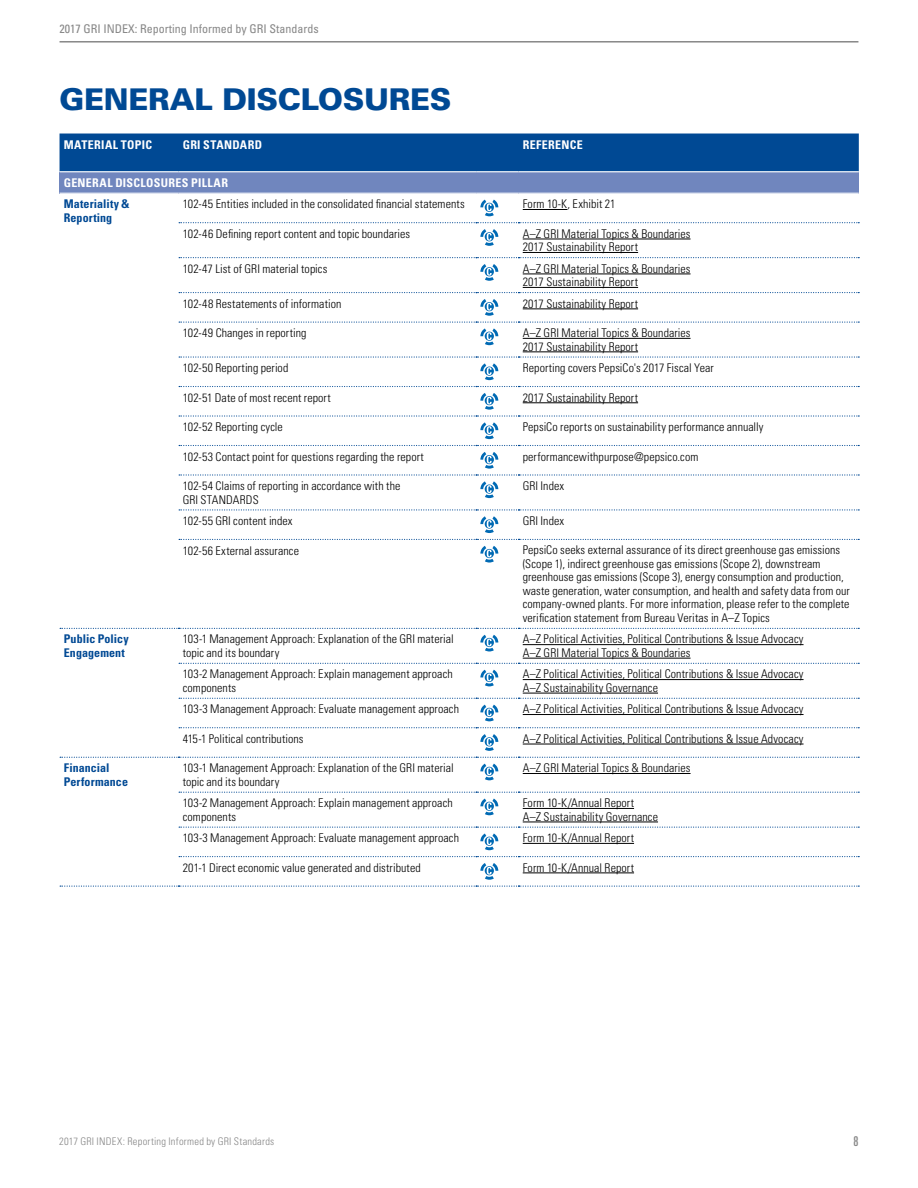
<style>
.page{position:relative;width:918px;height:1188px;background:#fff}
.page>*{position:absolute;margin:0;border:0;box-sizing:border-box;transform-origin:0 0}
.t1{font:900 30px "Univers LT Std";letter-spacing:-.01em;color:#004994}
.t2{font:ultra-condensed 13.5px "Univers LT Std";color:#878787}
.t3{font:300 condensed 12px/13.5px "Univers LT Std";letter-spacing:.005em;color:#000}
.t4{font:700 condensed 12px/13.5px "Univers LT Std";letter-spacing:.005em;color:#004994}
.t5{font:700 condensed 12px "Univers LT Std";letter-spacing:.025em;color:#fff}
.t6{font:condensed 12px "Univers LT Std";color:#878787}
.t7{font:300 condensed 10.5px "Univers LT Std";letter-spacing:.02em;color:#878787}
</style>
<div class="page">
<div style="left:60px;top:134px;width:799px;height:37px;background:#004994"></div>
<div style="left:60px;top:172px;width:799px;height:21px;background:#7086be"></div>
<svg style="left:179px;top:222px;width:680px;height:1px"></svg>
<svg style="left:179px;top:257px;width:680px;height:1px"></svg>
<svg style="left:179px;top:292px;width:680px;height:1px"></svg>
<svg style="left:179px;top:386px;width:680px;height:1px"></svg>
<svg style="left:179px;top:445px;width:680px;height:1px"></svg>
<svg style="left:179px;top:539px;width:680px;height:1px"></svg>
<svg style="left:179px;top:663px;width:680px;height:1px"></svg>
<svg style="left:179px;top:698px;width:680px;height:1px"></svg>
<svg style="left:179px;top:727px;width:680px;height:1px"></svg>
<svg style="left:179px;top:792px;width:680px;height:1px"></svg>
<svg style="left:179px;top:827px;width:680px;height:1px"></svg>
<svg style="left:179px;top:856px;width:680px;height:1px"></svg>
<svg style="left:60px;top:628px;width:799px;height:1px"></svg>
<svg style="left:60px;top:757px;width:799px;height:1px"></svg>
<svg style="left:60px;top:886px;width:799px;height:1px"></svg>
<svg style="left:480px;top:200px;width:18px;height:16px"></svg>
<hr style="left:523px;top:209px;width:44px;height:1px;background:#000">
<svg style="left:480px;top:229px;width:18px;height:17px"></svg>
<hr style="left:523px;top:239px;width:168px;height:1px;background:#000">
<hr style="left:523px;top:252px;width:115px;height:1px;background:#000">
<svg style="left:480px;top:264px;width:18px;height:17px"></svg>
<hr style="left:523px;top:274px;width:168px;height:1px;background:#000">
<hr style="left:523px;top:287px;width:115px;height:1px;background:#000">
<svg style="left:480px;top:299px;width:18px;height:17px"></svg>
<hr style="left:523px;top:309px;width:115px;height:1px;background:#000">
<svg style="left:179px;top:322px;width:680px;height:23px"></svg>
<hr style="left:523px;top:338px;width:168px;height:1px;background:#000">
<hr style="left:523px;top:352px;width:115px;height:1px;background:#000">
<svg style="left:179px;top:356px;width:680px;height:24px"></svg>
<svg style="left:179px;top:393px;width:680px;height:46px"></svg>
<svg style="left:179px;top:452px;width:680px;height:46px"></svg>
<svg style="left:179px;top:509px;width:680px;height:24px"></svg>
<svg style="left:480px;top:546px;width:18px;height:17px"></svg>
<svg style="left:480px;top:635px;width:18px;height:16px"></svg>
<hr style="left:523px;top:644px;width:281px;height:1px;background:#000">
<hr style="left:523px;top:658px;width:168px;height:1px;background:#000">
<svg style="left:480px;top:670px;width:18px;height:16px"></svg>
<hr style="left:523px;top:679px;width:281px;height:1px;background:#000">
<hr style="left:523px;top:693px;width:135px;height:1px;background:#000">
<svg style="left:480px;top:705px;width:18px;height:16px"></svg>
<hr style="left:523px;top:714px;width:281px;height:1px;background:#000">
<svg style="left:480px;top:734px;width:18px;height:17px"></svg>
<hr style="left:523px;top:744px;width:281px;height:1px;background:#000">
<svg style="left:480px;top:764px;width:18px;height:16px"></svg>
<hr style="left:523px;top:773px;width:168px;height:1px;background:#000">
<svg style="left:480px;top:799px;width:18px;height:16px"></svg>
<hr style="left:523px;top:808px;width:111px;height:1px;background:#000">
<hr style="left:523px;top:822px;width:135px;height:1px;background:#000">
<svg style="left:480px;top:834px;width:18px;height:16px"></svg>
<hr style="left:523px;top:843px;width:111px;height:1px;background:#000">
<svg style="left:480px;top:863px;width:18px;height:17px"></svg>
<hr style="left:523px;top:873px;width:111px;height:1px;background:#000">
<hr style="left:60px;top:41px;width:798px;height:2px;background:#878787">
<p class="t6" style="left:60px;top:21px;width:261px">2017 GRI INDEX: Reporting Informed by GRI Standards</p>
<h1 class="t1" style="left:60px;top:80px;width:394px">GENERAL DISCLOSURES</h1>
<p class="t5" style="left:64px;top:137px;width:90px">MATERIAL TOPIC</p>
<p class="t5" style="left:183px;top:137px;width:81px">GRI STANDARD</p>
<p class="t5" style="left:523px;top:137px;width:62px">REFERENCE</p>
<p class="t5" style="left:64px;top:175px;width:166px">GENERAL DISCLOSURES PILLAR</p>
<p class="t4" style="left:64px;top:197px;width:67px">Materiality &amp;<br>Reporting</p>
<p class="t3" style="left:183px;top:197px;width:284px">102-45 Entities included in the consolidated financial statements</p>
<p class="t3" style="left:523px;top:197px;width:94px">Form 10-K, Exhibit 21</p>
<p class="t3" style="left:183px;top:227px;width:229px">102-46 Defining report content and topic boundaries</p>
<p class="t3" style="left:523px;top:227px;width:169px">A–Z GRI Material Topics &amp; Boundaries<br>2017 Sustainability Report</p>
<p class="t3" style="left:183px;top:262px;width:146px">102-47 List of GRI material topics</p>
<p class="t3" style="left:523px;top:262px;width:169px">A–Z GRI Material Topics &amp; Boundaries<br>2017 Sustainability Report</p>
<p class="t3" style="left:183px;top:297px;width:160px">102-48 Restatements of information</p>
<p class="t3" style="left:523px;top:297px;width:117px">2017 Sustainability Report</p>
<p class="t3" style="left:183px;top:326px;width:125px">102-49 Changes in reporting</p>
<p class="t3" style="left:523px;top:326px;width:169px">A–Z GRI Material Topics &amp; Boundaries<br>2017 Sustainability Report</p>
<p class="t3" style="left:183px;top:361px;width:107px">102-50 Reporting period</p>
<p class="t3" style="left:523px;top:361px;width:193px">Reporting covers PepsiCo's 2017 Fiscal Year</p>
<p class="t3" style="left:183px;top:391px;width:150px">102-51 Date of most recent report</p>
<p class="t3" style="left:523px;top:391px;width:117px">2017 Sustainability Report</p>
<p class="t3" style="left:183px;top:420px;width:102px">102-52 Reporting cycle</p>
<p class="t3" style="left:523px;top:420px;width:242px">PepsiCo reports on sustainability performance annually</p>
<p class="t3" style="left:183px;top:450px;width:243px">102-53 Contact point for questions regarding the report</p>
<p class="t3" style="left:523px;top:450px;width:177px">performancewithpurpose@pepsico.com</p>
<p class="t3" style="left:183px;top:479px;width:219px">102-54 Claims of reporting in accordance with the<br>GRI STANDARDS</p>
<p class="t3" style="left:523px;top:479px;width:43px">GRI Index</p>
<p class="t3" style="left:183px;top:514px;width:111px">102-55 GRI content index</p>
<p class="t3" style="left:523px;top:514px;width:43px">GRI Index</p>
<p class="t3" style="left:183px;top:544px;width:118px">102-56 External assurance</p>
<p class="t3" style="left:523px;top:544px;width:329px">PepsiCo seeks external assurance of its direct greenhouse gas emissions (Scope 1), indirect greenhouse gas emissions (Scope 2), downstream greenhouse gas emissions (Scope 3), energy consumption and production, waste generation, water consumption, and health and safety data from our company-owned plants. For more information, please refer to the complete verification statement from Bureau Veritas in A–Z Topics</p>
<p class="t4" style="left:64px;top:632px;width:66px">Public Policy<br>Engagement</p>
<p class="t3" style="left:183px;top:632px;width:272px">103-1 Management Approach: Explanation of the GRI material topic and its boundary</p>
<p class="t3" style="left:523px;top:632px;width:282px">A–Z Political Activities, Political Contributions &amp; Issue Advocacy<br>A–Z GRI Material Topics &amp; Boundaries</p>
<p class="t3" style="left:183px;top:667px;width:271px">103-2 Management Approach: Explain management approach components</p>
<p class="t3" style="left:523px;top:667px;width:282px">A–Z Political Activities, Political Contributions &amp; Issue Advocacy<br>A–Z Sustainability Governance</p>
<p class="t3" style="left:183px;top:702px;width:278px">103-3 Management Approach: Evaluate management approach</p>
<p class="t3" style="left:523px;top:702px;width:282px">A–Z Political Activities, Political Contributions &amp; Issue Advocacy</p>
<p class="t3" style="left:183px;top:732px;width:122px">415-1 Political contributions</p>
<p class="t3" style="left:523px;top:732px;width:282px">A–Z Political Activities, Political Contributions &amp; Issue Advocacy</p>
<p class="t4" style="left:64px;top:761px;width:66px">Financial<br>Performance</p>
<p class="t3" style="left:183px;top:761px;width:272px">103-1 Management Approach: Explanation of the GRI material topic and its boundary</p>
<p class="t3" style="left:523px;top:761px;width:169px">A–Z GRI Material Topics &amp; Boundaries</p>
<p class="t3" style="left:183px;top:796px;width:271px">103-2 Management Approach: Explain management approach components</p>
<p class="t3" style="left:523px;top:796px;width:137px">Form 10-K/Annual Report<br>A–Z Sustainability Governance</p>
<p class="t3" style="left:183px;top:831px;width:278px">103-3 Management Approach: Evaluate management approach</p>
<p class="t3" style="left:523px;top:831px;width:113px">Form 10-K/Annual Report</p>
<p class="t3" style="left:183px;top:861px;width:240px">201-1 Direct economic value generated and distributed</p>
<p class="t3" style="left:523px;top:861px;width:113px">Form 10-K/Annual Report</p>
<p class="t7" style="left:59px;top:1135px;width:217px">2017 GRI INDEX: Reporting Informed by GRI Standards</p>
<p class="t2" style="left:853px;top:1133px;width:7px">8</p>
</div>
